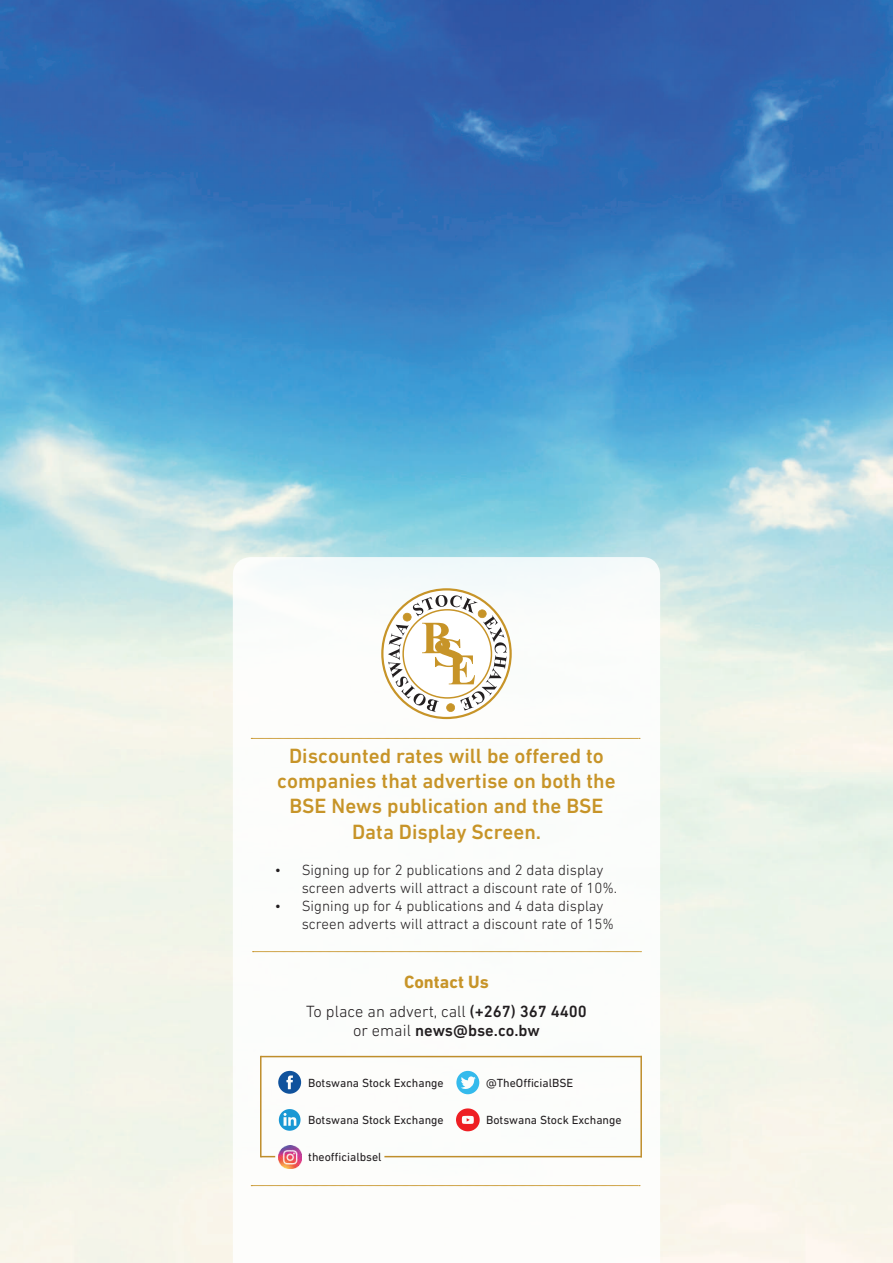
<style>
.page{position:relative;width:893px;height:1263px;background:#fff}
.page>*{position:absolute;margin:0;border:0;box-sizing:border-box;transform-origin:0 0}
.t1{font:500 21px/25.2px "DIN Next LT Pro";color:#c79428;text-align:center}
.t2{font:700 18px "DIN Next LT Pro";color:#c79428}
.t3{font:300 16.5px/19.8px "DIN Next LT Pro";color:#211d1f;text-align:center}
.t4{font:300 15px/18px "DIN Next LT Pro";color:#211d1f}
.t5{font:12px "DIN Next LT Pro";color:#211d1f}
.s1{font-weight:500}
</style>
<div class="page">
<img style="left:0;top:0;width:893px;height:1263px">
<svg style="left:233px;top:557px;width:427px;height:706px"></svg>
<svg style="left:381px;top:588px;width:131px;height:131px"></svg>
<svg style="left:278px;top:1070px;width:23px;height:24px"></svg>
<svg style="left:456px;top:1071px;width:23px;height:23px"></svg>
<svg style="left:279px;top:1109px;width:22px;height:22px"></svg>
<svg style="left:456px;top:1108px;width:24px;height:23px"></svg>
<img style="left:279px;top:1145px;width:23px;height:23px">
<hr style="left:261px;top:1056px;width:381px;height:1px;background:#bf8e2c">
<svg style="left:262px;top:1156px;width:13px;height:1px"></svg>
<hr style="left:384px;top:1156px;width:258px;height:1px;background:#bf8e2c">
<hr style="left:640px;top:1056px;width:2px;height:101px;background:#bf8e2c">
<hr style="left:260px;top:1056px;width:2px;height:101px;background:#bf8e2c">
<svg style="left:251px;top:738px;width:389px;height:1px"></svg>
<svg style="left:253px;top:951px;width:388px;height:1px"></svg>
<svg style="left:251px;top:1185px;width:389px;height:1px"></svg>
<h1 class="t1" style="left:277px;top:743px;width:340px">Discounted rates will be offered to companies that advertise on both the<br>BSE News publication and the BSE<br>Data Display Screen.</h1>
<p class="t4" style="left:302px;top:860px;width:317px;text-indent:-27px">• Signing up for 2 publications and 2 data display screen adverts will attract a discount rate of 10%.</p>
<p class="t4" style="left:302px;top:896px;width:314px;text-indent:-27px">• Signing up for 4 publications and 4 data display screen adverts will attract a discount rate of 15%</p>
<p class="t2" style="left:404px;top:971px;width:86px">Contact Us</p>
<p class="t3" style="left:306px;top:1001px;width:282px">To place an advert, call <span class="s1">(+267) 367 4400 </span>or email <span class="s1">news@bse.co.bw</span></p>
<p class="t5" style="left:308px;top:1075px;width:137px">Botswana Stock Exchange</p>
<p class="t5" style="left:486px;top:1075px;width:89px">@TheOfficialBSE</p>
<p class="t5" style="left:308px;top:1113px;width:137px">Botswana Stock Exchange</p>
<p class="t5" style="left:486px;top:1113px;width:137px">Botswana Stock Exchange</p>
<p class="t5" style="left:308px;top:1150px;width:75px">theofficialbsel</p>
</div>
